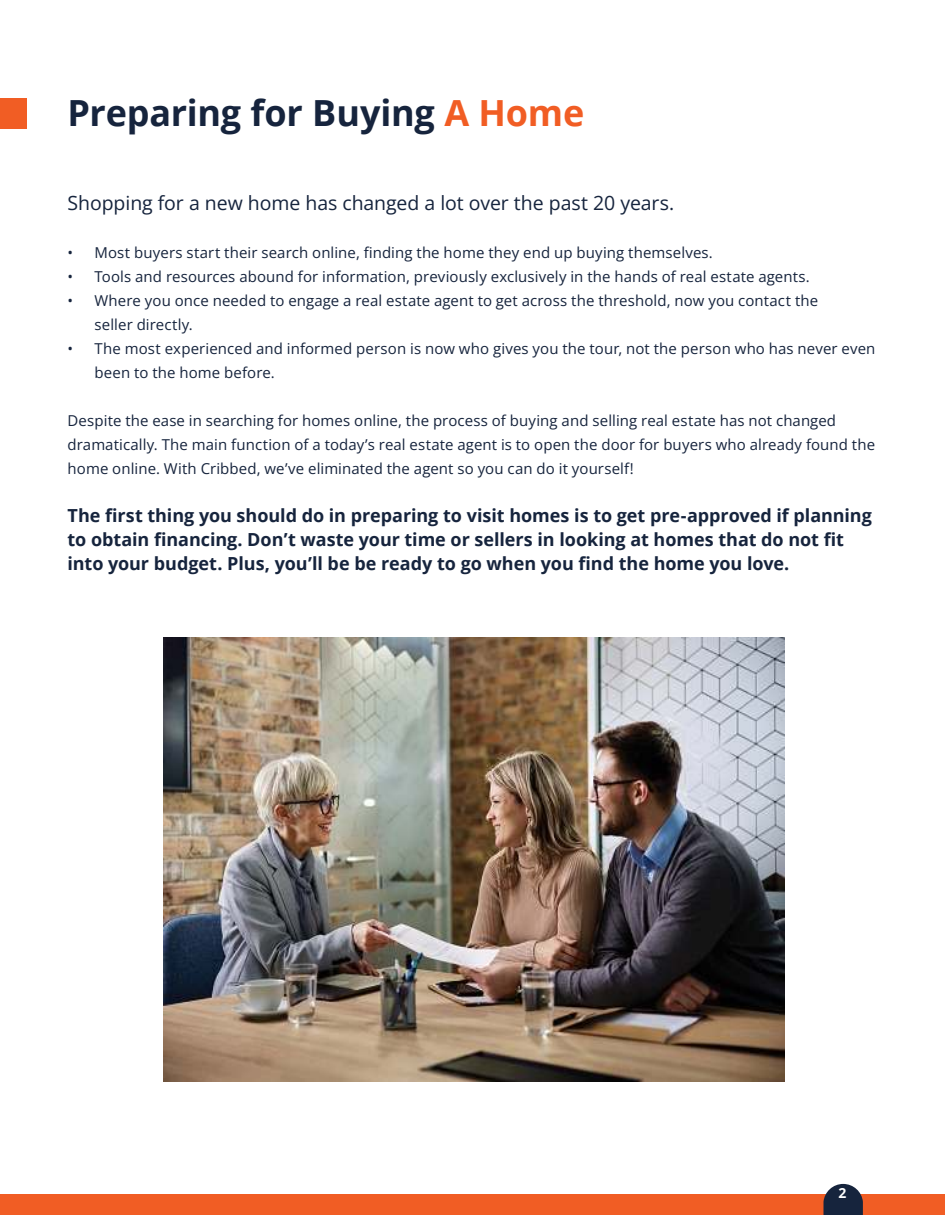
<style>
.page{position:relative;width:945px;height:1215px;background:#fff}
.page>*{position:absolute;margin:0;border:0;box-sizing:border-box;transform-origin:0 0}
.t1{font:700 36px "Open Sans";letter-spacing:-.005em;color:#16243d}
.t2{font:19.5px "Open Sans";letter-spacing:-.005em;color:#16243d}
.t3{font:700 18px/24px "Open Sans";letter-spacing:-.005em;color:#16243d}
.t4{font:15px/24px "Open Sans";letter-spacing:.005em;color:#16243d}
.t5{font:700 13.95px "Open Sans";color:#fff}
.s1{color:#f15d24}
</style>
<div class="page">
<div style="left:0;top:1195px;width:945px;height:20px;background:#f15d24"></div>
<svg style="left:824px;top:1184px;width:39px;height:31px"></svg>
<div style="left:0;top:98px;width:27px;height:31px;background:#f15d24"></div>
<img style="left:164px;top:638px;width:620px;height:444px">
<h1 class="t1" style="left:68px;top:98px;width:518px">Preparing for Buying <span class="s1">A Home</span></h1>
<h2 class="t2" style="left:68px;top:195px;width:608px">Shopping for a new home has changed a lot over the past 20 years.</h2>
<p class="t4" style="left:68px;top:242px;width:7px">ï</p>
<p class="t4" style="left:95px;top:240px;width:620px">Most buyers start their search online, finding the home they end up buying themselves.</p>
<p class="t4" style="left:68px;top:266px;width:7px">ï</p>
<p class="t4" style="left:95px;top:266px;width:717px">Tools and resources abound for information, previously exclusively in the hands of real estate agents.</p>
<p class="t4" style="left:68px;top:290px;width:7px">ï</p>
<p class="t4" style="left:95px;top:290px;width:725px">Where you once needed to engage a real estate agent to get across the threshold, now you contact the seller directly.</p>
<p class="t4" style="left:68px;top:338px;width:7px">ï</p>
<p class="t4" style="left:95px;top:338px;width:782px">The most experienced and informed person is now who gives you the tour, not the person who has never even been to the home before.</p>
<p class="t4" style="left:68px;top:410px;width:809px">Despite the ease in searching for homes online, the process of buying and selling real estate has not changed dramatically. The main function of a today’s real estate agent is to open the door for buyers who already found the home online. With Cribbed, we’ve eliminated the agent so you can do it yourself!</p>
<p class="t3" style="left:68px;top:503px;width:806px">The first thing you should do in preparing to visit homes is to get pre-approved if planning to obtain financing. Don’t waste your time or sellers in looking at homes that do not fit into your budget. Plus, you’ll be be ready to go when you find the home you love.</p>
<p class="t5" style="left:838px;top:1188px;width:9px">2</p>
</div>
